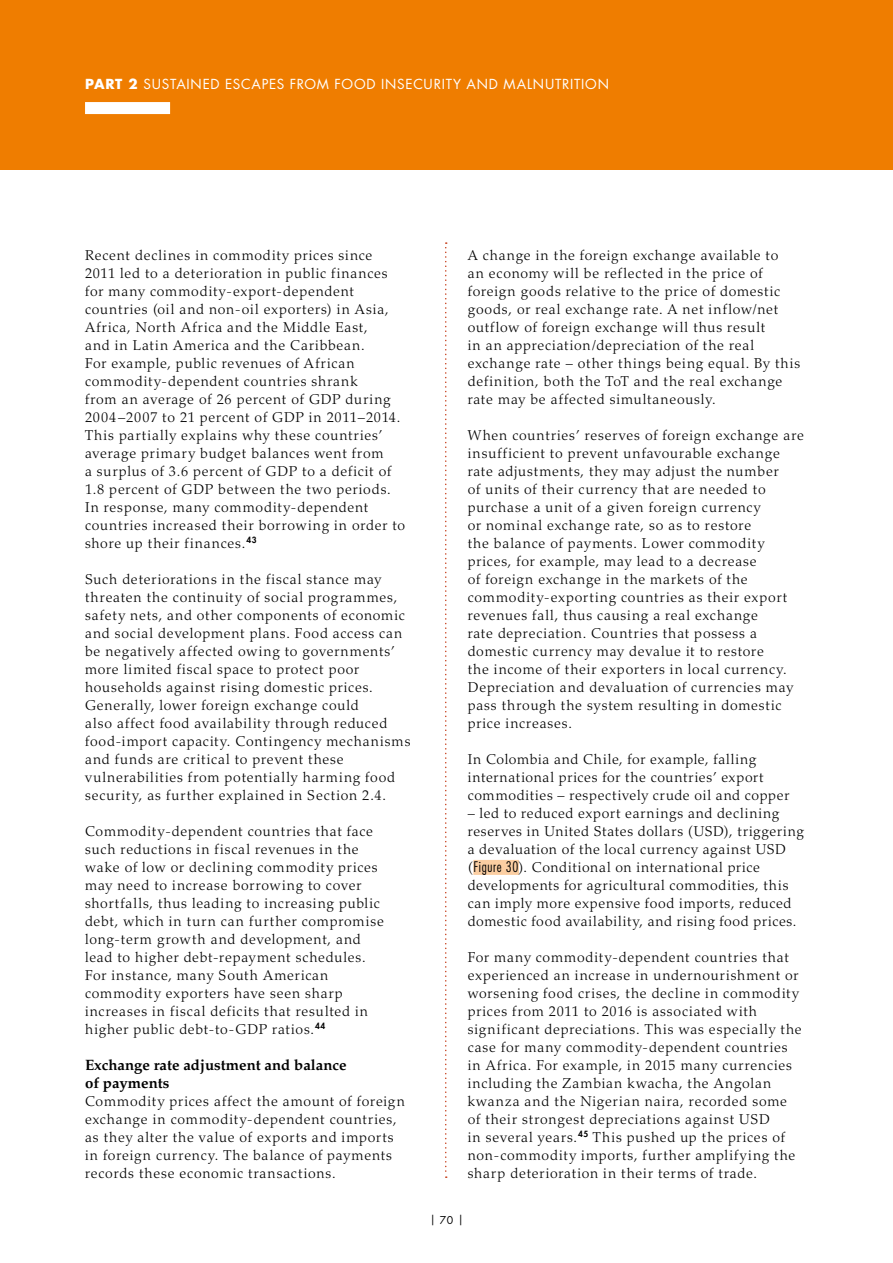
<style>
.page{position:relative;width:893px;height:1263px;background:#fff}
.page>*{position:absolute;margin:0;border:0;box-sizing:border-box;transform-origin:0 0}
.Heading_5_ok{font:700 15px/18px "Palatino LT Std";color:#000}
.NewPara1_OK{font:300 14.25px/18px "Palatino LT Std";letter-spacing:.055em;color:#000}
.t1{font:13.5px "Futura Std";letter-spacing:.055em;color:#fff}
.t2{font:10.5px "Futura Std";color:#000}
.s1{font-weight:700}
.s2{font-family:"Futura Std";font-stretch:condensed}
</style>
<div class="page">
<div style="left:0;top:0;width:893px;height:170px;background:#ef7d00"></div>
<div style="left:85px;top:102px;width:85px;height:12px;background:#fff"></div>
<svg style="left:445px;top:242px;width:2px;height:936px"></svg>
<div style="left:473px;top:860px;width:46px;height:15px;background:#fbcea2"></div>
<p class="t1" style="left:85px;top:76px;width:525px"><span class="s1">PART 2</span> SUSTAINED ESCAPES FROM FOOD INSECURITY AND MALNUTRITION</p>
<p class="NewPara1_OK" style="left:85px;top:246px;width:322px">Recent declines in commodity prices since 2011 led to a deterioration in public finances for many commodity-export-dependent countries (oil and non-oil exporters) in Asia, Africa, North Africa and the Middle East,<br>and in Latin America and the Caribbean.<br>For example, public revenues of African commodity-dependent countries shrank<br>from an average of 26 percent of GDP during 2004−2007 to 21 percent of GDP in 2011−2014.<br>This partially explains why these countries’ average primary budget balances went from<br>a surplus of 3.6 percent of GDP to a deficit of 1.8 percent of GDP between the two periods.<br>In response, many commodity-dependent countries increased their borrowing in order to shore up their finances.<sup>43</sup></p>
<p class="NewPara1_OK" style="left:85px;top:570px;width:327px">Such deteriorations in the fiscal stance may threaten the continuity of social programmes, safety nets, and other components of economic and social development plans. Food access can be negatively affected owing to governments’ more limited fiscal space to protect poor households against rising domestic prices.<br>Generally, lower foreign exchange could<br>also affect food availability through reduced food-import capacity. Contingency mechanisms and funds are critical to prevent these vulnerabilities from potentially harming food security, as further explained in Section 2.4.</p>
<p class="NewPara1_OK" style="left:85px;top:822px;width:300px">Commodity-dependent countries that face such reductions in fiscal revenues in the wake of low or declining commodity prices may need to increase borrowing to cover shortfalls, thus leading to increasing public debt, which in turn can further compromise long-term growth and development, and lead to higher debt-repayment schedules.<br>For instance, many South American commodity exporters have seen sharp increases in fiscal deficits that resulted in higher public debt-to-GDP ratios.<sup>44</sup></p>
<p class="Heading_5_ok" style="left:85px;top:1056px;width:263px">Exchange rate adjustment and balance of payments</p>
<p class="NewPara1_OK" style="left:85px;top:1092px;width:321px">Commodity prices affect the amount of foreign exchange in commodity-dependent countries, as they alter the value of exports and imports in foreign currency. The balance of payments records these economic transactions.</p>
<p class="NewPara1_OK" style="left:468px;top:246px;width:334px">A change in the foreign exchange available to<br>an economy will be reflected in the price of foreign goods relative to the price of domestic goods, or real exchange rate. A net inflow/net outflow of foreign exchange will thus result<br>in an appreciation/depreciation of the real exchange rate – other things being equal. By this definition, both the ToT and the real exchange rate may be affected simultaneously.</p>
<p class="NewPara1_OK" style="left:468px;top:426px;width:338px">When countries’ reserves of foreign exchange are insufficient to prevent unfavourable exchange rate adjustments, they may adjust the number<br>of units of their currency that are needed to purchase a unit of a given foreign currency<br>or nominal exchange rate, so as to restore<br>the balance of payments. Lower commodity prices, for example, may lead to a decrease<br>of foreign exchange in the markets of the commodity-exporting countries as their export revenues fall, thus causing a real exchange<br>rate depreciation. Countries that possess a domestic currency may devalue it to restore<br>the income of their exporters in local currency.<br>Depreciation and devaluation of currencies may pass through the system resulting in domestic price increases.</p>
<p class="NewPara1_OK" style="left:468px;top:750px;width:323px">In Colombia and Chile, for example, falling international prices for the countries’ export commodities – respectively crude oil and copper</p>
<p class="NewPara1_OK" style="left:468px;top:804px;width:338px">– led to reduced export earnings and declining reserves in United States dollars (USD), triggering a devaluation of the local currency against USD (<span class="s2">Figure 30</span>). Conditional on international price developments for agricultural commodities, this can imply more expensive food imports, reduced domestic food availability, and rising food prices.</p>
<p class="NewPara1_OK" style="left:468px;top:948px;width:336px">For many commodity-dependent countries that experienced an increase in undernourishment or worsening food crises, the decline in commodity prices from 2011 to 2016 is associated with significant depreciations. This was especially the case for many commodity-dependent countries in Africa. For example, in 2015 many currencies including the Zambian kwacha, the Angolan kwanza and the Nigerian naira, recorded some of their strongest depreciations against USD<br>in several years.<sup>45</sup> This pushed up the prices of non-commodity imports, further amplifying the sharp deterioration in their terms of trade.</p>
<p class="t2" style="left:430px;top:1213px;width:35px">| 70 |</p>
</div>
